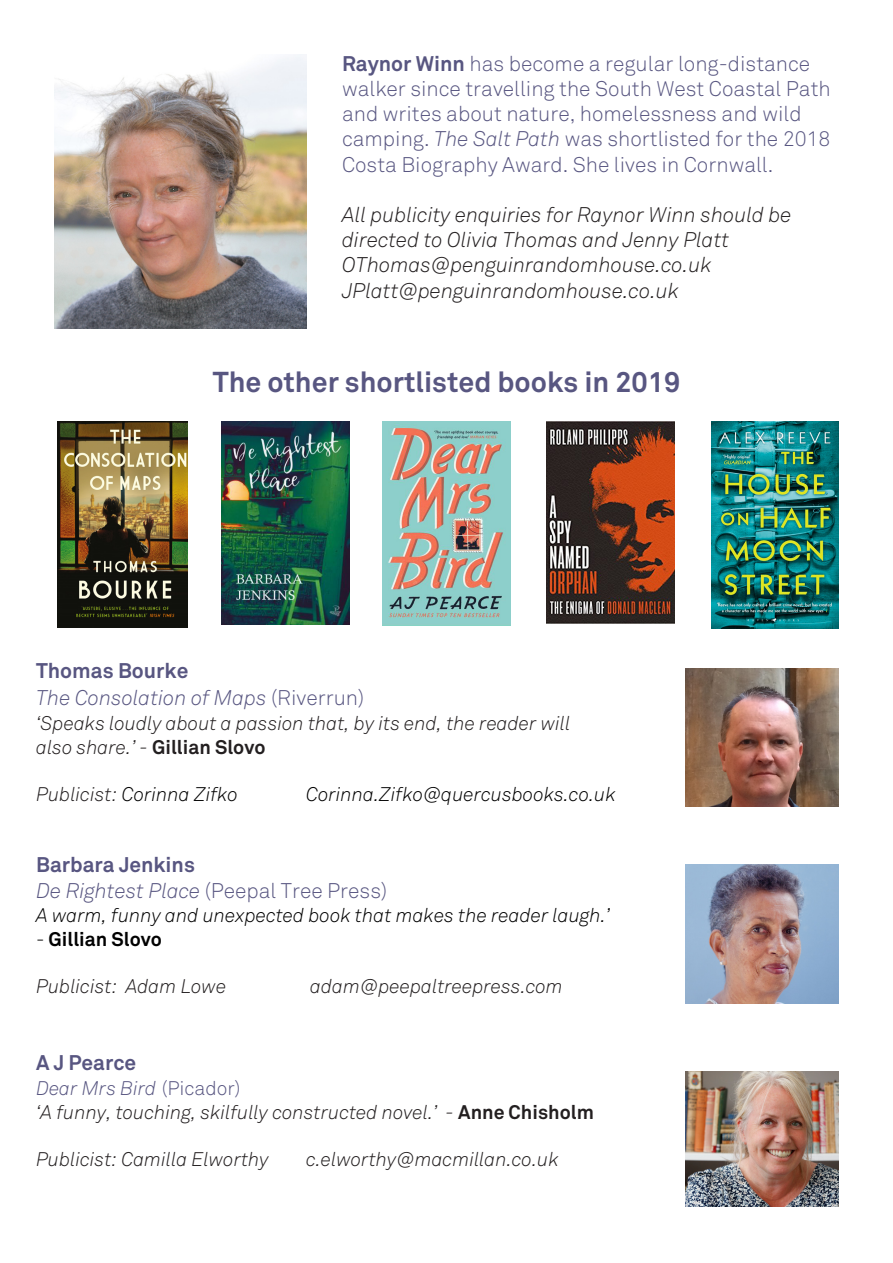
<style>
.page{position:relative;width:893px;height:1263px;background:#fff}
.page>*{position:absolute;margin:0;border:0;box-sizing:border-box;transform-origin:0 0}
.t1{font:700 28.5px "Akkurat";color:#585681}
.t2{font:300 21px/25.2px "Akkurat";color:#585681}
.t3{font:italic 300 21px/25.2px "Akkurat";color:#231f20}
.t4{font:700 21px "Akkurat";color:#585681}
.t5{font:italic 300 21px "Akkurat";color:#585681}
.t6{font:italic 300 19.5px "Akkurat";color:#231f20}
.t7{font:italic 300 19.5px "Akkurat";color:#000}
.t8{font:italic 300 19.5px "Akkurat";color:#585681}
.t9{font:700 19.5px "Akkurat";color:#000}
.s1{font-weight:700}
.s2{font-style:italic}
.s3{font-style:normal}
.s4{font-weight:700;font-style:normal}
.s5{color:#231f20}
.s6{font-weight:300}
</style>
<div class="page">
<img style="left:54px;top:54px;width:252px;height:274px">
<img style="left:58px;top:422px;width:129px;height:206px">
<img style="left:222px;top:422px;width:128px;height:202px">
<img style="left:383px;top:422px;width:127px;height:203px">
<img style="left:547px;top:422px;width:128px;height:202px">
<img style="left:711px;top:422px;width:128px;height:207px">
<img style="left:686px;top:668px;width:153px;height:138px">
<img style="left:686px;top:865px;width:153px;height:138px">
<img style="left:686px;top:1071px;width:153px;height:135px">
<p class="t2" style="left:342px;top:51px;width:490px"><span class="s1">Raynor Winn</span> has become a regular long-distance walker since travelling the South West Coastal Path and writes about nature, homelessness and wild camping. <span class="s2">The Salt Path</span> was shortlisted for the 2018<br>Costa Biography Award. She lives in Cornwall.</p>
<p class="t3" style="left:342px;top:203px;width:451px">All publicity enquiries for Raynor Winn should be directed to Olivia Thomas and Jenny Platt</p>
<p class="t3" style="left:342px;top:253px;width:371px">OThomas@penguinrandomhouse.co.uk</p>
<p class="t3" style="left:342px;top:278px;width:338px">JPlatt@penguinrandomhouse.co.uk</p>
<p class="t1" style="left:213px;top:364px;width:469px">The other shortlisted books in 2019</p>
<p class="t4" style="left:36px;top:658px;width:154px">Thomas Bourke</p>
<p class="t5" style="left:36px;top:685px;width:330px">The Consolation of Maps <span class="s3">(Riverrun)</span></p>
<p class="t6" style="left:36px;top:711px;width:536px">‘Speaks loudly about a passion that, by its end, the reader will</p>
<p class="t6" style="left:36px;top:735px;width:231px">also share.’ - <span class="s4">Gillian Slovo</span></p>
<p class="t7" style="left:36px;top:782px;width:203px"><span class="s5">Publicist:</span> Corinna Zifko</p>
<p class="t7" style="left:306px;top:782px;width:311px">Corinna.Zifko@quercusbooks.co.uk</p>
<p class="t4" style="left:36px;top:852px;width:160px">Barbara Jenkins</p>
<p class="t2" style="left:36px;top:878px;width:353px"><span class="s2">De Rightest Place</span> (Peepal Tree Press)</p>
<p class="t7" style="left:36px;top:904px;width:575px">A warm, funny and unexpected book that makes the reader laugh.’</p>
<p class="t9" style="left:36px;top:927px;width:127px"><span class="s6">-</span> Gillian Slovo</p>
<p class="t6" style="left:36px;top:975px;width:192px">Publicist: Adam Lowe</p>
<p class="t6" style="left:310px;top:975px;width:254px">adam@peepaltreepress.com</p>
<p class="t4" style="left:36px;top:1049px;width:102px">A J Pearce</p>
<p class="t8" style="left:36px;top:1077px;width:206px">Dear Mrs Bird <span class="s3">(Picador)</span></p>
<p class="t6" style="left:36px;top:1101px;width:559px">‘A funny, touching, skilfully constructed novel.’ - <span class="s4">Anne Chisholm</span></p>
<p class="t6" style="left:36px;top:1148px;width:234px">Publicist: Camilla Elworthy</p>
<p class="t6" style="left:306px;top:1148px;width:254px">c.elworthy@macmillan.co.uk</p>
</div>
